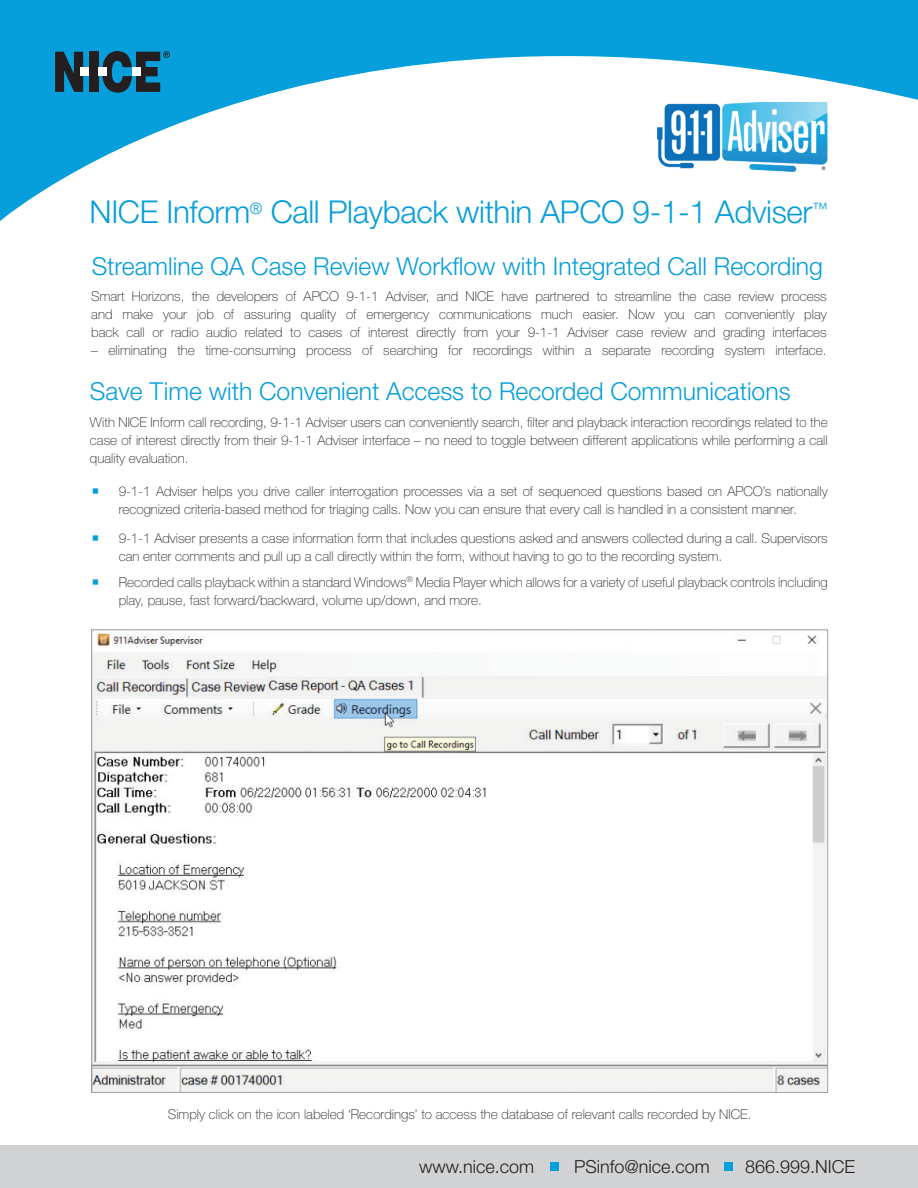
<style>
.page{position:relative;width:918px;height:1188px;background:#fff}
.page>*{position:absolute;margin:0;border:0;box-sizing:border-box;transform-origin:0 0}
.t1{font:300 31.5px "Helvetica Neue LT Std";letter-spacing:-.01em;color:#069edb}
.t2{font:300 24.75px "Helvetica Neue LT Std";color:#069edb}
.t3{font:300 18px "Helvetica Neue LT Std";color:#231f20}
.t4{font:100 13.5px/18px "Helvetica Neue LT Std";color:#231f20}
</style>
<div class="page">
<div style="left:0;top:1145px;width:918px;height:43px;background:#d1d2d4"></div>
<div style="left:550px;top:1163px;width:9px;height:8px;background:#069edb"></div>
<div style="left:724px;top:1163px;width:8px;height:8px;background:#069edb"></div>
<img style="left:93px;top:633px;width:733px;height:458px">
<svg style="left:0;top:0;width:918px;height:221px"></svg>
<div style="left:89px;top:52px;width:9px;height:40px;background:#231f20"></div>
<svg style="left:55px;top:52px;width:28px;height:40px"></svg>
<div style="left:98px;top:67px;width:9px;height:9px;background:#fff"></div>
<div style="left:80px;top:67px;width:9px;height:9px;background:#fff"></div>
<svg style="left:102px;top:51px;width:68px;height:42px;background:#1f627e"></svg>
<img style="left:655px;top:102px;width:173px;height:71px">
<h1 class="t1" style="left:90px;top:192px;width:740px">NICE Inform<sup>®</sup> Call Playback within APCO 9-1-1 Adviser<sup>™</sup></h1>
<h2 class="t2" style="left:92px;top:251px;width:733px">Streamline QA Case Review Workflow with Integrated Call Recording</h2>
<p class="t4" style="left:91px;top:287px;width:737px;text-align:justify">Smart Horizons, the developers of APCO 9-1-1 Adviser, and NICE have partnered to streamline the case review process and make your job of assuring quality of emergency communications much easier. Now you can conveniently play back call or radio audio related to cases of interest directly from your 9-1-1 Adviser case review and grading interfaces</p>
<p class="t4" style="left:91px;top:341px;width:737px">– eliminating the time-consuming process of searching for recordings within a separate recording system interface.</p>
<h2 class="t2" style="left:90px;top:376px;width:702px">Save Time with Convenient Access to Recorded Communications</h2>
<p class="t4" style="left:90px;top:413px;width:739px;text-align:justify">With NICE Inform call recording, 9-1-1 Adviser users can conveniently search, filter and playback interaction recordings related to the case of interest directly from their 9-1-1 Adviser interface – no need to toggle between different applications while performing a call quality evaluation.</p>
<p class="t4" style="left:119px;top:483px;width:711px">9-1-1 Adviser helps you drive caller interrogation processes via a set of sequenced questions based on APCO’s nationally recognized criteria-based method for triaging calls. Now you can ensure that every call is handled in a consistent manner.</p>
<p class="t4" style="left:119px;top:529px;width:711px">9-1-1 Adviser presents a case information form that includes questions asked and answers collected during a call. Supervisors can enter comments and pull up a call directly within the form, without having to go to the recording system.</p>
<p class="t4" style="left:119px;top:573px;width:711px">Recorded calls playback within a standard Windows<sup>®</sup> Media Player which allows for a variety of useful playback controls including play, pause, fast forward/backward, volume up/down, and more.</p>
<p class="t4" style="left:168px;top:1105px;width:585px">Simply click on the icon labeled ‘Recordings’ to access the database of relevant calls recorded by NICE.</p>
<h3 class="t3" style="left:419px;top:1156px;width:117px">www.nice.com</h3>
<h3 class="t3" style="left:574px;top:1156px;width:137px">PSinfo@nice.com</h3>
<h3 class="t3" style="left:745px;top:1156px;width:112px">866.999.NICE</h3>
</div>
